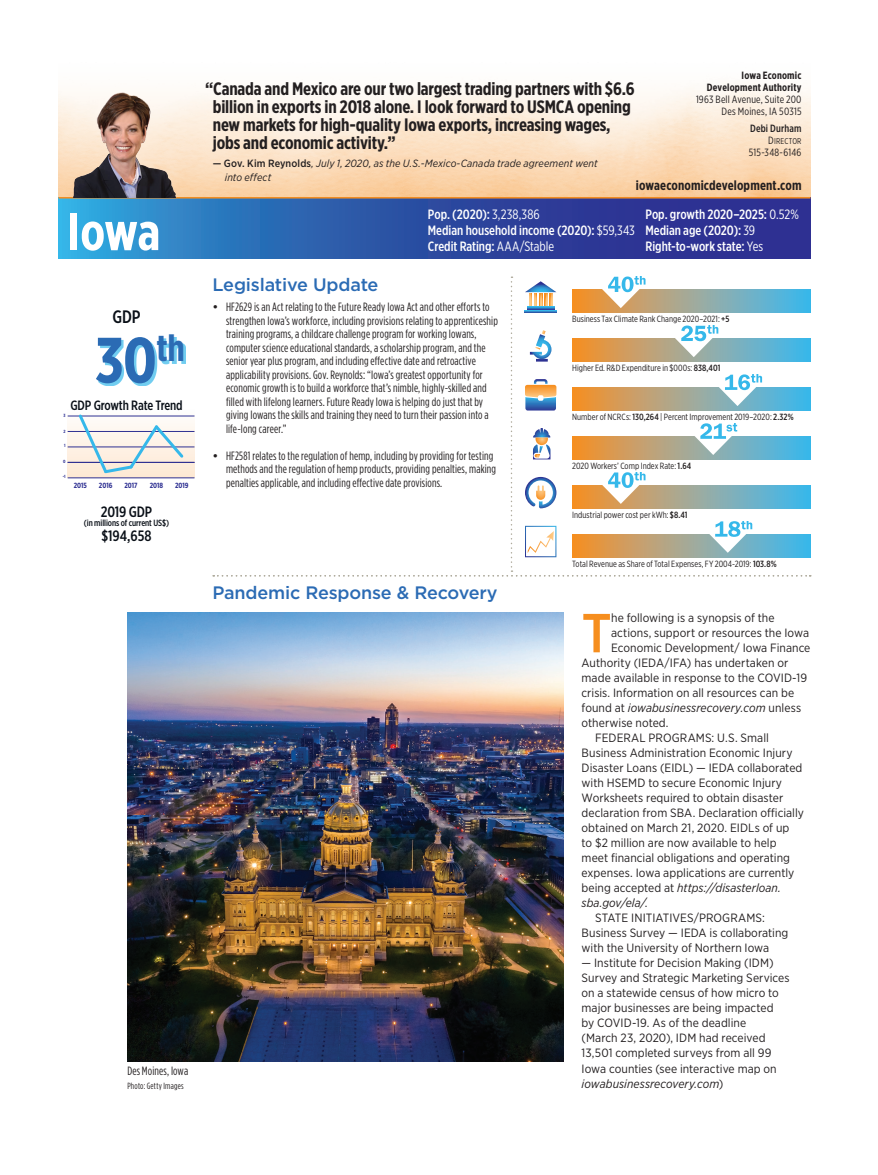
<style>
.page{position:relative;width:878px;height:1175px;background:#fff}
.page>*{position:absolute;margin:0;border:0;box-sizing:border-box;transform-origin:0 0}
.SotS_-_GDP_Number{font:700 64.05px "Gotham X Narrow";color:#2b6bb4}
.SotS_-_Pandemic_Resp{font:500 54.9px "Gotham Narrow";color:#f68e1e}
.SotS_-_State_Name{font:700 52.5px "Gotham X Narrow";color:#fff}
.SotS_-_Pull_Quote{font:700 18px/18px "Gotham X Narrow";letter-spacing:-.01em;color:#231f20}
.SotS_-_Section_Heade{font:500 18px "Gotham";letter-spacing:-.01em;color:#2b6bb4}
.SotS_-_GDP{font:500 18px "Gotham X Narrow";color:#090f17}
.SotS_-_2015_GDP{font:500 15px "Gotham X Narrow";color:#090f17}
.SotS_-_2015_GDP_Titl{font:500 15px "Gotham X Narrow";letter-spacing:-.01em;color:#090f17}
.SotS_-Stats_facts{font:500 13.5px "Gotham X Narrow";color:#fff}
.SotS_-_Web_Address{font:700 13.5px "Gotham X Narrow";letter-spacing:.01em;color:#231f20}
.SotS_-_GDP-2{font:500 13.5px "Gotham X Narrow";letter-spacing:-.01em;color:#090f17}
.SotS_-_Pandemic_Resp-2{font:12px/15px "Gotham Narrow";letter-spacing:.005em;color:#231f20}
.t1{font:12px/13.5px "Gotham Condensed";letter-spacing:.01em;color:#231f20}
.SotS_-_Pandemic_Resp-3{font:italic 12px "Gotham Narrow";color:#231f20}
.SotS_-_Quote_Speaker{font:italic 10.5px/13.5px "Gotham Narrow";letter-spacing:.005em;color:#231f20}
.SotS_-_Secretary_Inf{font:10.5px "Gotham X Narrow";letter-spacing:.015em;color:#231f20}
.SotS_-_Upper_Left_Co{font:700 10.5px/12px "Gotham X Narrow";letter-spacing:.02em;color:#231f20;text-align:right}
.SotS_-_Secretary_Nam{font:500 10.5px "Gotham X Narrow";letter-spacing:.02em;color:#231f20}
.SotS_-_Chart_Details{font:9px "Gotham X Narrow";letter-spacing:.005em;color:#231f20}
.SotS_-_millions_of_c{font:500 9px "Gotham X Narrow";letter-spacing:-.01em;color:#090f17}
.Image_Credit{font:9px "Gotham Condensed";letter-spacing:.025em;color:#231f20}
.SotS_-_Secretary_Nam-2{font:8.4px "Gotham X Narrow Book SC800";letter-spacing:.025em;color:#231f20}
.t2{font:700 7.5px "Gotham X Narrow";color:#2e3092}
.t3{font:700 4.5px "Gotham X Narrow";color:#2e3092}
.s1{font-size:10.5px}
.s2{font-weight:500;font-style:normal}
.s3{font-weight:400}
.s4{font-family:"Gotham";font-weight:500}
.s5{font-weight:500}
.s6{font-style:normal}
.s7{font-style:italic}
</style>
<div class="page">
<svg style="left:58px;top:198px;width:752px;height:60px;background:#2e57a8"></svg>
<hr style="left:58px;top:197px;width:752px;height:1px;background:#f68e1e">
<img style="left:58px;top:90px;width:136px;height:107px">
<div style="left:98px;top:337px;width:88px;height:49px;background:#35b8ea;opacity:.7"></div>
<svg style="left:68px;top:415px;width:126px;height:62px"></svg>
<hr style="left:68px;top:477px;width:126px;height:1px;background:#2e3092">
<hr style="left:68px;top:462px;width:126px;height:1px;background:#2e3092">
<hr style="left:68px;top:446px;width:126px;height:1px;background:#2e3092">
<hr style="left:68px;top:431px;width:126px;height:1px;background:#2e3092">
<hr style="left:68px;top:416px;width:126px;height:1px;background:#2e3092">
<svg style="left:76px;top:414px;width:110px;height:61px"></svg>
<svg style="left:213px;top:276px;width:597px;height:300px"></svg>
<img style="left:127px;top:612px;width:436px;height:449px">
<p class="SotS_-_Upper_Left_Co" style="left:707px;top:70px;width:96px">Iowa Economic<br>Development Authority</p>
<p class="SotS_-_Secretary_Inf" style="left:696px;top:93px;width:107px">1963 Bell Avenue, Suite 200</p>
<p class="SotS_-_Secretary_Inf" style="left:721px;top:105px;width:81px">Des Moines, IA 50315</p>
<p class="SotS_-_Secretary_Nam" style="left:750px;top:122px;width:53px">Debi Durham</p>
<p class="SotS_-_Secretary_Nam-2" style="left:768px;top:136px;width:35px"><span class="s1">D</span>IRECTOR</p>
<p class="SotS_-_Secretary_Inf" style="left:748px;top:146px;width:54px">515-348-6146</p>
<p class="SotS_-_Web_Address" style="left:636px;top:177px;width:167px">iowaeconomicdevelopment.com</p>
<p class="SotS_-_Pull_Quote" style="left:213px;top:79px;width:423px;text-indent:-8px">“Canada and Mexico are our two largest trading partners with $6.6 billion in exports in 2018 alone. I look forward to USMCA opening new markets for high-quality Iowa exports, increasing wages, jobs and economic activity.”</p>
<p class="SotS_-_Quote_Speaker" style="left:225px;top:156px;width:374px;text-indent:-12px"><span class="s2">— Gov. Kim Reynolds</span>, July 1, 2020, as the U.S.-Mexico-Canada trade agreement went into effect</p>
<p class="SotS_-_State_Name" style="left:67px;top:199px;width:94px">Iowa</p>
<p class="SotS_-Stats_facts" style="left:428px;top:206px;width:113px">Pop. (2020): <span class="s3">3,238,386</span></p>
<p class="SotS_-Stats_facts" style="left:645px;top:206px;width:155px">Pop. growth 2020–2025: <span class="s3">0.52%</span></p>
<p class="SotS_-Stats_facts" style="left:428px;top:222px;width:329px">Median household income (2020): <span class="s3">$59,343</span> Median age (2020): <span class="s3">39</span></p>
<p class="SotS_-Stats_facts" style="left:428px;top:238px;width:128px">Credit Rating: <span class="s3">AAA/Stable</span></p>
<p class="SotS_-Stats_facts" style="left:645px;top:238px;width:119px">Right-to-work state: <span class="s3">Yes</span></p>
<p class="SotS_-_GDP" style="left:112px;top:306px;width:29px">GDP</p>
<p class="SotS_-_GDP_Number" style="left:95px;top:321px;width:91px">30<sup>th</sup></p>
<p class="SotS_-_GDP-2" style="left:70px;top:397px;width:114px">GDP Growth Rate Trend</p>
<p class="t3" style="left:64px;top:413px;width:4px">3</p>
<p class="t3" style="left:64px;top:428px;width:4px">2</p>
<p class="t3" style="left:64px;top:443px;width:3px">1</p>
<p class="t3" style="left:63px;top:458px;width:4px">0</p>
<p class="t3" style="left:63px;top:474px;width:4px">-1</p>
<p class="t2" style="left:74px;top:480px;width:15px">2015</p>
<p class="t2" style="left:99px;top:480px;width:15px">2016</p>
<p class="t2" style="left:124px;top:480px;width:15px">2017</p>
<p class="t2" style="left:150px;top:480px;width:15px">2018</p>
<p class="t2" style="left:175px;top:480px;width:15px">2019</p>
<p class="SotS_-_2015_GDP_Titl" style="left:101px;top:503px;width:53px">2019 GDP</p>
<p class="SotS_-_millions_of_c" style="left:84px;top:517px;width:87px">(in millions of current US$)</p>
<p class="SotS_-_2015_GDP" style="left:101px;top:527px;width:52px">$194,658</p>
<p class="SotS_-_Section_Heade" style="left:212px;top:273px;width:167px">Legislative Update</p>
<p class="t1" style="left:226px;top:300px;width:273px;text-indent:-14px"><span class="s4">•</span> HF2629 is an Act relating to the Future Ready Iowa Act and other efforts to strengthen Iowa’s workforce, including provisions relating to apprenticeship training programs, a childcare challenge program for working Iowans, computer science educational standards, a scholarship program, and the senior year plus program, and including effective date and retroactive applicability provisions. Gov. Reynolds: “Iowa’s greatest opportunity for economic growth is to build a workforce that’s nimble, highly-skilled and filled with lifelong learners. Future Ready Iowa is helping do just that by giving Iowans the skills and training they need to turn their passion into a life-long career.”</p>
<p class="t1" style="left:226px;top:448px;width:271px;text-indent:-14px"><span class="s4">•</span> HF2581 relates to the regulation of hemp, including by providing for testing methods and the regulation of hemp products, providing penalties, making penalties applicable, and including effective date provisions.</p>
<p class="SotS_-_Section_Heade" style="left:212px;top:581px;width:286px">Pandemic Response &amp; Recovery</p>
<p class="t1" style="left:127px;top:1064px;width:62px">Des Moines, Iowa</p>
<p class="Image_Credit" style="left:127px;top:1080px;width:58px">Photo: Getty Images</p>
<p class="SotS_-_Chart_Details" style="left:572px;top:314px;width:159px">Business Tax Climate Rank Change 2020–2021: <span class="s5">+5</span></p>
<p class="SotS_-_Chart_Details" style="left:572px;top:362px;width:150px">Higher Ed. R&amp;D Expenditure in $000s: <span class="s5">838,401</span></p>
<p class="SotS_-_Chart_Details" style="left:572px;top:411px;width:223px">Number of NCRCs: <span class="s5">130,264</span> | Percent Improvement 2019–2020: <span class="s5">2.32%</span></p>
<p class="SotS_-_Chart_Details" style="left:572px;top:460px;width:121px">2020 Workers’ Comp Index Rate: <span class="s5">1.64</span></p>
<p class="SotS_-_Chart_Details" style="left:572px;top:509px;width:117px">Industrial power cost per kWh: <span class="s5">$8.41</span></p>
<p class="SotS_-_Chart_Details" style="left:572px;top:558px;width:206px">Total Revenue as Share of Total Expenses, FY 2004-2019: <span class="s5">103.8%</span></p>
<p class="SotS_-_Pandemic_Resp" style="left:581px;top:598px;width:32px">T</p>
<p class="SotS_-_Pandemic_Resp-2" style="left:611px;top:610px;width:165px">he following is a synopsis of the</p>
<p class="SotS_-_Pandemic_Resp-2" style="left:611px;top:625px;width:199px">actions, support or resources the Iowa</p>
<p class="SotS_-_Pandemic_Resp-2" style="left:611px;top:640px;width:201px">Economic Development/ Iowa Finance</p>
<p class="SotS_-_Pandemic_Resp-2" style="left:581px;top:655px;width:208px">Authority (IEDA/IFA) has undertaken or</p>
<p class="SotS_-_Pandemic_Resp-2" style="left:581px;top:670px;width:227px">made available in response to the COVID-19</p>
<p class="SotS_-_Pandemic_Resp-2" style="left:581px;top:685px;width:214px">crisis. Information on all resources can be</p>
<p class="SotS_-_Pandemic_Resp-3" style="left:581px;top:700px;width:221px"><span class="s6">found at</span> iowabusinessrecovery.com <span class="s6">unless</span></p>
<p class="SotS_-_Pandemic_Resp-2" style="left:581px;top:715px;width:88px">otherwise noted.</p>
<p class="SotS_-_Pandemic_Resp-2" style="left:581px;top:730px;width:224px;text-indent:14px">FEDERAL PROGRAMS: U.S. Small Business Administration Economic Injury Disaster Loans (EIDL) — IEDA collaborated with HSEMD to secure Economic Injury Worksheets required to obtain disaster declaration from SBA. Declaration officially obtained on March 21, 2020. EIDLs of up<br>to $2 million are now available to help meet financial obligations and operating expenses. Iowa applications are currently being accepted at <span class="s7">https://disasterloan. sba.gov/ela/</span>.</p>
<p class="SotS_-_Pandemic_Resp-2" style="left:581px;top:910px;width:208px;text-indent:14px">STATE INITIATIVES/PROGRAMS:<br>Business Survey — IEDA is collaborating with the University of Northern Iowa</p>
<p class="SotS_-_Pandemic_Resp-2" style="left:581px;top:955px;width:209px">— Institute for Decision Making (IDM)<br>Survey and Strategic Marketing Services on a statewide census of how micro to major businesses are being impacted<br>by COVID-19. As of the deadline<br>(March 23, 2020), IDM had received 13,501 completed surveys from all 99<br>Iowa counties (see interactive map on <span class="s7">iowabusinessrecovery.com</span>)</p>
</div>
